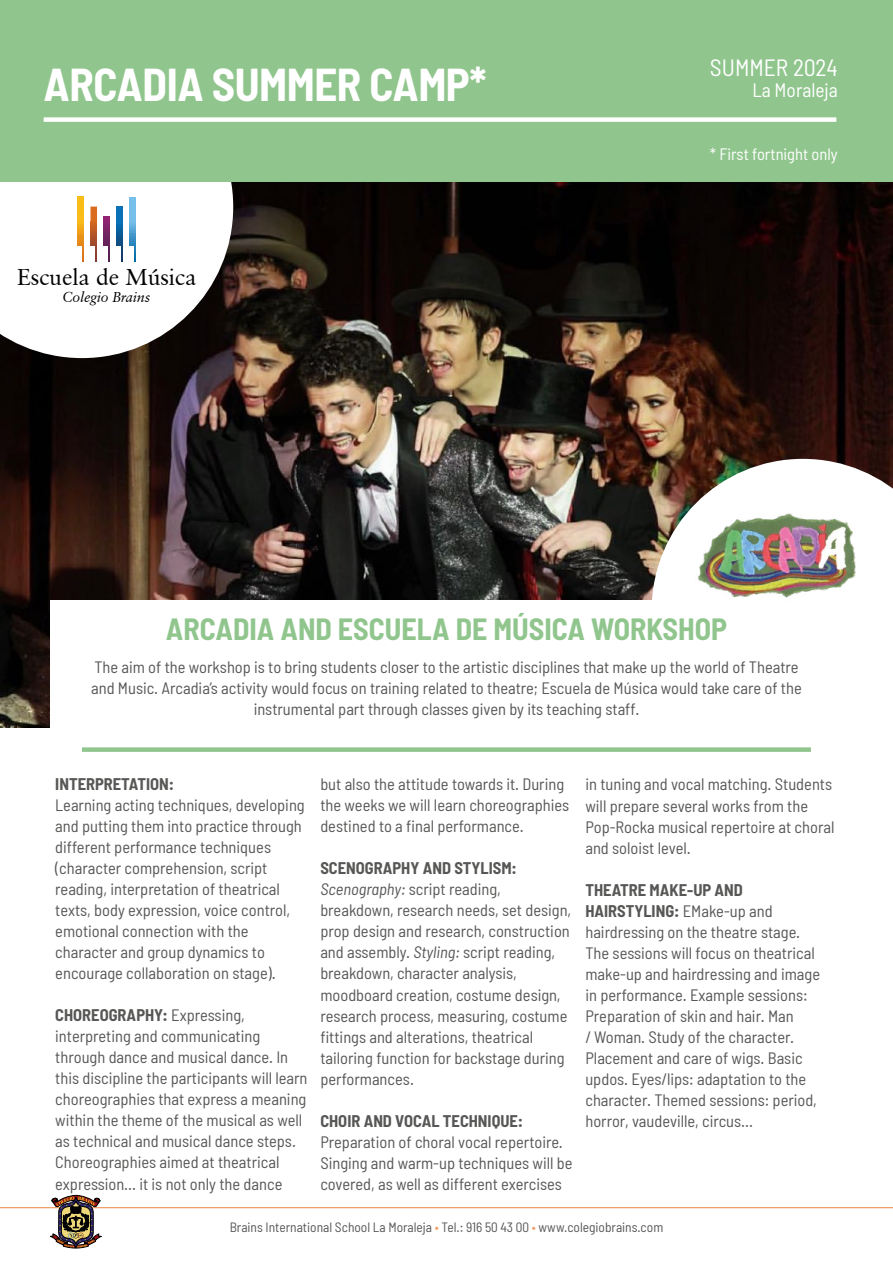
<style>
.page{position:relative;width:893px;height:1263px;background:#fff}
.page>*{position:absolute;margin:0;border:0;box-sizing:border-box;transform-origin:0 0}
.t1{font:700 semi-condensed 45px "Barlow";letter-spacing:-.01em;color:#fff}
.t2{font:700 semi-condensed 30px "Barlow";color:#90c68d}
.t3{font:semi-condensed 23.55px "Barlow";color:#fff}
.t4{font:22.8px "Classical Garamond BT";color:#020203}
.t5{font:semi-condensed 19.5px "Barlow";color:#fff}
.t6{font:semi-condensed 16.5px/21px "Barlow";color:#575756}
.t7{font:700 semi-condensed 16.5px "Barlow";color:#575756}
.t8{font:semi-condensed 16.5px "Barlow";color:#fff}
.t9{font:italic 14.25px "Classical Garamond BT";color:#020203}
.t10{font:semi-condensed 13.5px "Barlow";color:#575756}
.s1{font-weight:700}
.s2{font-style:italic}
.s3{color:#f1a16a}
</style>
<div class="page">
<hr style="left:0;top:1207px;width:893px;height:1px;background:#ed8a45">
<img style="left:0;top:181px;width:893px;height:546px">
<svg style="left:0;top:181px;width:233px;height:177px"></svg>
<img style="left:652px;top:459px;width:241px;height:268px">
<div style="left:50px;top:600px;width:793px;height:156px;background:#fff"></div>
<div style="left:82px;top:747px;width:729px;height:5px;background:#90c68d"></div>
<svg style="left:117px;top:221px;width:6px;height:42px"></svg>
<div style="left:117px;top:207px;width:6px;height:14px;background:#0871b8"></div>
<div style="left:77px;top:197px;width:7px;height:24px;background:#fabc18"></div>
<svg style="left:77px;top:221px;width:7px;height:41px"></svg>
<svg style="left:91px;top:207px;width:6px;height:55px"></svg>
<svg style="left:104px;top:216px;width:6px;height:46px"></svg>
<svg style="left:130px;top:221px;width:6px;height:42px"></svg>
<div style="left:130px;top:197px;width:6px;height:24px;background:#75bfea"></div>
<img style="left:689px;top:495px;width:190px;height:128px">
<div style="left:0;top:0;width:893px;height:181px;background:#90c68d"></div>
<div style="left:44px;top:117px;width:792px;height:5px;background:#fff"></div>
<svg style="left:50px;top:1195px;width:51px;height:53px"></svg>
<h1 class="t1" style="left:44px;top:56px;width:444px">ARCADIA SUMMER CAMP*</h1>
<h3 class="t3" style="left:710px;top:53px;width:129px">SUMMER 2024</h3>
<p class="t5" style="left:752px;top:78px;width:87px">La Moraleja</p>
<h3 class="t4" style="left:17px;top:263px;width:181px">Escuela de Música</h3>
<p class="t9" style="left:63px;top:288px;width:89px">Colegio Brains</p>
<p class="t8" style="left:710px;top:144px;width:129px">* First fortnight only</p>
<h2 class="t2" style="left:166px;top:610px;width:563px">ARCADIA AND ESCUELA DE MÚSICA WORKSHOP</h2>
<p class="t6" style="left:91px;top:656px;width:712px;text-align:center">The aim of the workshop is to bring students closer to the artistic disciplines that make up the world of Theatre and Music. Arcadia’s activity would focus on training related to theatre; Escuela de Música would take care of the instrumental part through classes given by its teaching staff.</p>
<p class="t7" style="left:55px;top:774px;width:120px">INTERPRETATION:</p>
<p class="t6" style="left:55px;top:794px;width:251px">Learning acting techniques, developing and putting them into practice through different performance techniques (character comprehension, script reading, interpretation of theatrical texts, body expression, voice control, emotional connection with the character and group dynamics to encourage collaboration on stage).</p>
<p class="t6" style="left:55px;top:1004px;width:254px"><span class="s1">CHOREOGRAPHY:</span> Expressing, interpreting and communicating through dance and musical dance. In this discipline the participants will learn choreographies that express a meaning within the theme of the musical as well as technical and musical dance steps.<br>Choreographies aimed at theatrical expression... it is not only the dance</p>
<p class="t6" style="left:320px;top:773px;width:250px">but also the attitude towards it. During the weeks we will learn choreographies destined to a final performance.</p>
<p class="t6" style="left:320px;top:857px;width:252px"><span class="s1">SCENOGRAPHY AND STYLISM:<br></span><span class="s2">Scenography:</span> script reading, breakdown, research needs, set design, prop design and research, construction and assembly. <span class="s2">Styling:</span> script reading, breakdown, character analysis, moodboard creation, costume design, research process, measuring, costume fittings and alterations, theatrical tailoring function for backstage during performances.</p>
<p class="t7" style="left:320px;top:1110px;width:204px">CHOIR AND VOCAL TECHNIQUE:</p>
<p class="t6" style="left:320px;top:1130px;width:254px">Preparation of choral vocal repertoire.<br>Singing and warm-up techniques will be covered, as well as different exercises</p>
<p class="t6" style="left:585px;top:773px;width:250px">in tuning and vocal matching. Students will prepare several works from the Pop-Rocka musical repertoire at choral and soloist level.</p>
<p class="t6" style="left:585px;top:878px;width:236px"><span class="s1">THEATRE MAKE-UP AND<br>HAIRSTYLING:</span> EMake-up and hairdressing on the theatre stage.<br>The sessions will focus on theatrical make-up and hairdressing and image in performance. Example sessions:<br>Preparation of skin and hair. Man<br>/ Woman. Study of the character.<br>Placement and care of wigs. Basic updos. Eyes/lips: adaptation to the character. Themed sessions: period, horror, vaudeville, circus...</p>
<p class="t10" style="left:230px;top:1218px;width:435px">Brains International School La Moraleja <span class="s3">•</span> Tel.: 916 50 43 00 <span class="s3">•</span> www.colegiobrains.com</p>
</div>
